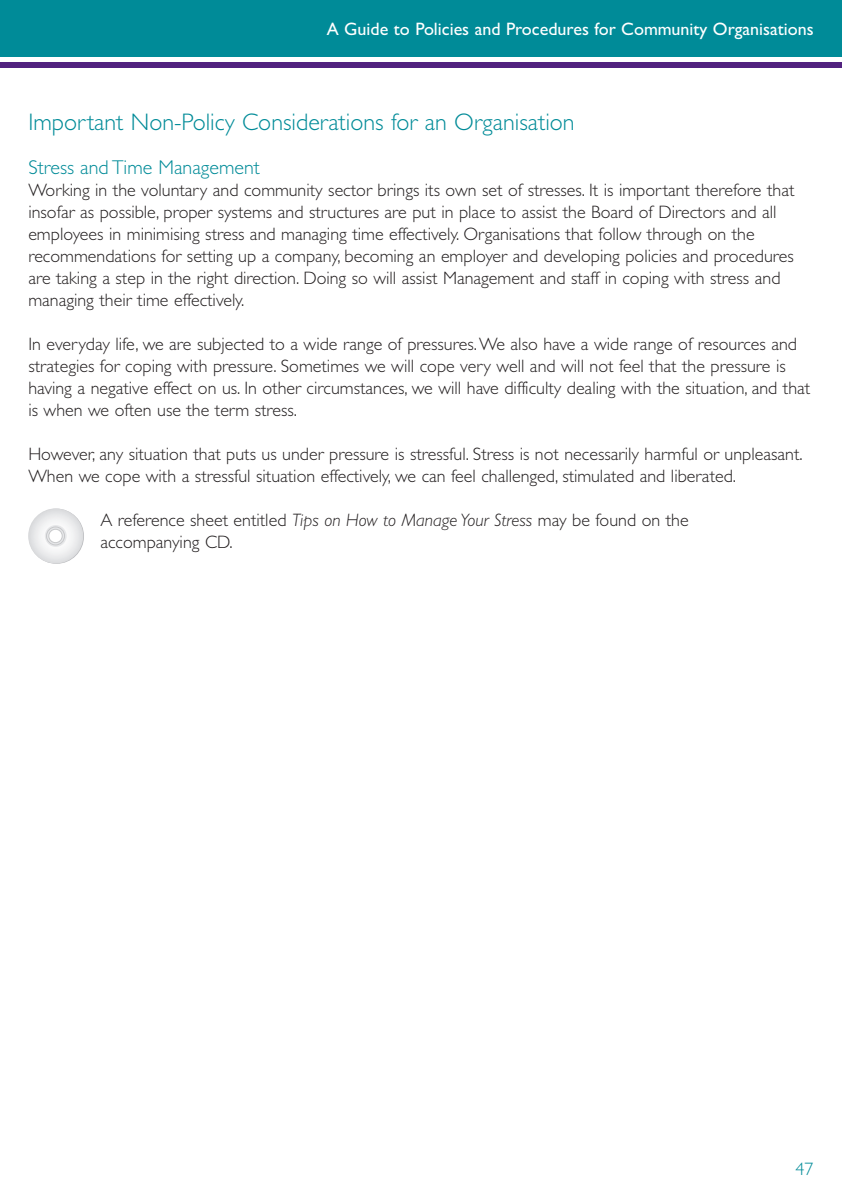
<style>
.page{position:relative;width:842px;height:1191px;background:#fff}
.page>*{position:absolute;margin:0;border:0;box-sizing:border-box;transform-origin:0 0}
.t1{font:300 24px "Gill Sans";color:#008b98}
.t2{font:300 20px "Gill Sans";color:#008b98}
.t3{font:300 18px/22px "Gill Sans";color:#231f20}
.t4{font:18px "Gill Sans";color:#fff}
.t5{font:300 18px "Gill Sans";color:#008b98}
.s1{font-style:italic}
</style>
<div class="page">
<div style="left:0;top:0;width:842px;height:57px;background:#008b98"></div>
<div style="left:0;top:62px;width:842px;height:6px;background:#52227f"></div>
<svg style="left:29px;top:509px;width:55px;height:55px"></svg>
<svg style="left:28px;top:508px;width:55px;height:55px"></svg>
<svg style="left:45px;top:525px;width:22px;height:22px"></svg>
<div style="left:49px;top:529px;width:13px;height:13px;background:#fff;border-radius:50%"></div>
<div style="left:49px;top:529px;width:13px;height:14px;border:1px solid #c7c8ca;border-radius:50%"></div>
<div style="left:46px;top:527px;width:19px;height:18px;border:1px solid #c7c8ca;border-radius:50%"></div>
<p class="t4" style="left:327px;top:19px;width:488px">A Guide to Policies and Procedures for Community Organisations</p>
<h1 class="t1" style="left:28px;top:108px;width:548px">Important Non-Policy Considerations for an Organisation</h1>
<p class="t2" style="left:28px;top:155px;width:233px">Stress and Time Management</p>
<p class="t3" style="left:28px;top:179px;width:768px">Working in the voluntary and community sector brings its own set of stresses. It is important therefore that insofar as possible, proper systems and structures are put in place to assist the Board of Directors and all employees in minimising stress and managing time effectively. Organisations that follow through on the recommendations for setting up a company, becoming an employer and developing policies and procedures are taking a step in the right direction. Doing so will assist Management and staff in coping with stress and managing their time effectively.</p>
<p class="t3" style="left:28px;top:333px;width:783px">In everyday life, we are subjected to a wide range of pressures.We also have a wide range of resources and strategies for coping with pressure. Sometimes we will cope very well and will not feel that the pressure is having a negative effect on us. In other circumstances, we will have difficulty dealing with the situation, and that is when we often use the term stress.</p>
<p class="t3" style="left:28px;top:443px;width:776px">However, any situation that puts us under pressure is stressful. Stress is not necessarily harmful or unpleasant.<br>When we cope with a stressful situation effectively, we can feel challenged, stimulated and liberated.</p>
<p class="t3" style="left:100px;top:509px;width:590px">A reference sheet entitled <span class="s1">Tips on How to Manage Your Stress</span> may be found on the accompanying CD.</p>
<p class="t5" style="left:796px;top:1158px;width:19px">47</p>
</div>
